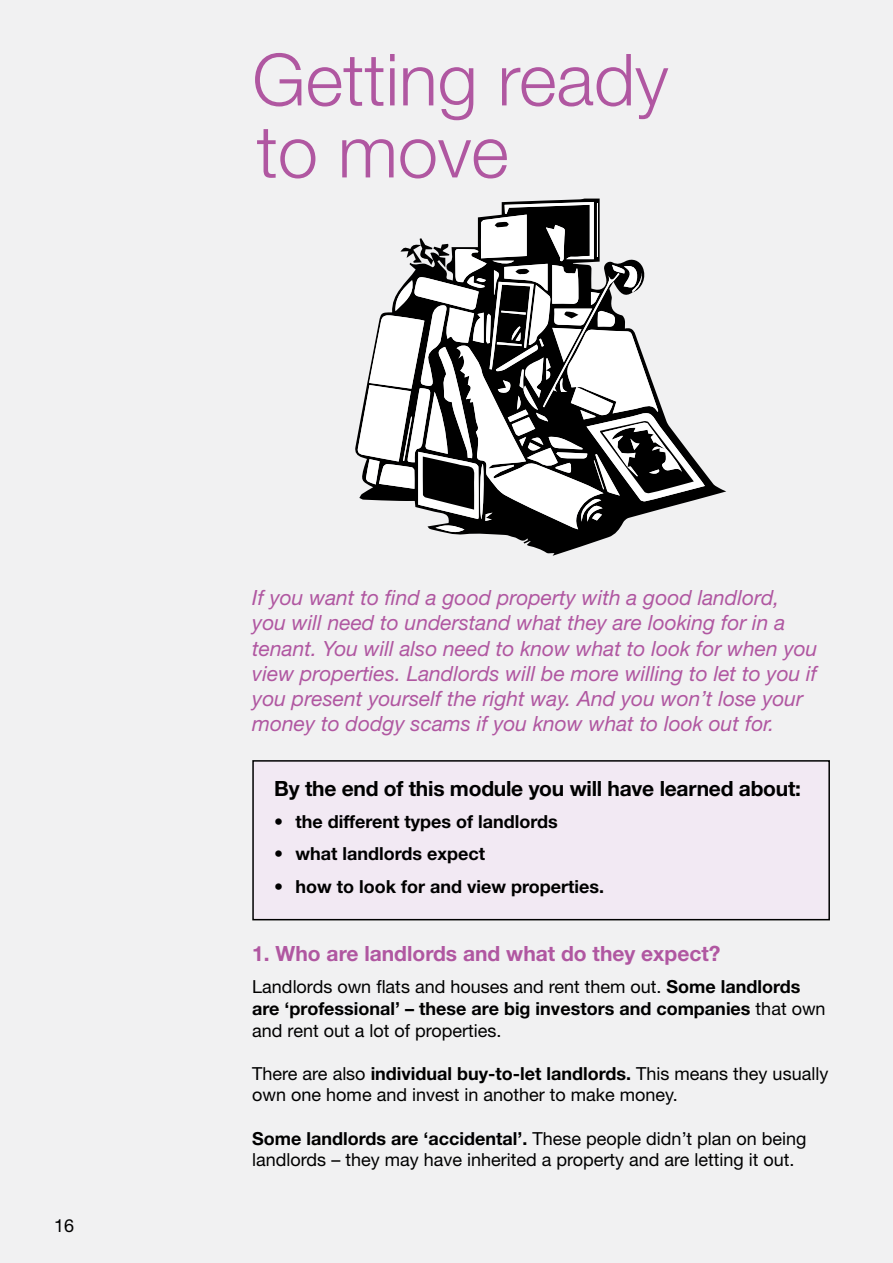
<style>
.page{position:relative;width:893px;height:1263px;background:#f1f1f2}
.page>*{position:absolute;margin:0;border:0;box-sizing:border-box;transform-origin:0 0}
.t1{font:300 72px/72px "Helvetica Neue LT Std";color:#b057a1}
.t2{font:italic 21px/25.2px "Helvetica Neue LT Std";color:#b057a1}
.t3{font:700 21px "Helvetica Neue LT Std";letter-spacing:-.01em;color:#000}
.t4{font:700 21px "Helvetica Neue LT Std";color:#b057a1}
.t5{font:18px/21.6px "Helvetica Neue LT Std";color:#000}
.t6{font:700 18px "Helvetica Neue LT Std";color:#000}
.s1{font-weight:700}
</style>
<div class="page">
<div style="left:253px;top:761px;width:576px;height:159px;background:#f2e9f3"></div>
<div style="left:252px;top:760px;width:578px;height:160px;border:2px solid #000"></div>
<svg style="left:355px;top:199px;width:371px;height:357px"></svg>
<svg style="left:357px;top:202px;width:348px;height:333px"></svg>
<p class="t5" style="left:54px;top:1215px;width:22px">16</p>
<h1 class="t1" style="left:252px;top:42px;width:418px">Getting ready to move</h1>
<p class="t2" style="left:252px;top:585px;width:567px">If you want to find a good property with a good landlord, you will need to understand what they are looking for in a tenant. You will also need to know what to look for when you view properties. Landlords will be more willing to let to you if you present yourself the right way. And you won’t lose your money to dodgy scams if you know what to look out for.</p>
<p class="t3" style="left:274px;top:775px;width:528px">By the end of this module you will have learned about:</p>
<p class="t6" style="left:274px;top:810px;width:285px">• the different types of landlords</p>
<p class="t6" style="left:274px;top:843px;width:212px">• what landlords expect</p>
<p class="t6" style="left:274px;top:875px;width:331px">• how to look for and view properties.</p>
<p class="t4" style="left:252px;top:941px;width:470px">1. Who are landlords and what do they expect?</p>
<p class="t5" style="left:252px;top:976px;width:575px">Landlords own flats and houses and rent them out. <span class="s1">Some landlords are ‘professional’ – these are big investors and companies</span> that own and rent out a lot of properties.</p>
<p class="t5" style="left:252px;top:1062px;width:577px">There are also <span class="s1">individual buy-to-let landlords.</span> This means they usually own one home and invest in another to make money.</p>
<p class="t5" style="left:252px;top:1127px;width:556px"><span class="s1">Some landlords are ‘accidental’.</span> These people didn’t plan on being landlords – they may have inherited a property and are letting it out.</p>
</div>
